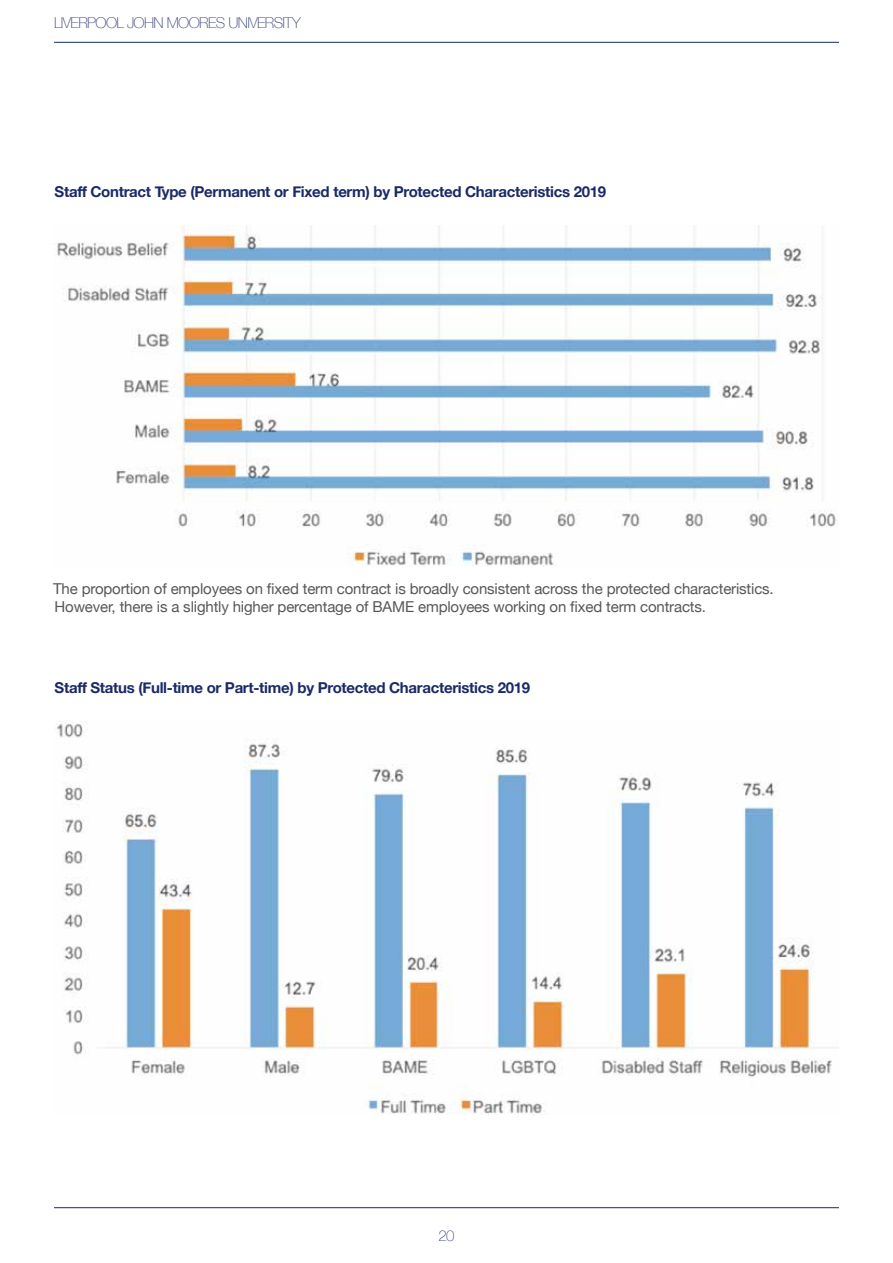
<style>
.page{position:relative;width:893px;height:1263px;background:#fff}
.page>*{position:absolute;margin:0;border:0;box-sizing:border-box;transform-origin:0 0}
.t1{font:15px/18px "Helvetica Neue";letter-spacing:-.01em;color:#575756}
.t2{font:700 15px "Helvetica Neue";letter-spacing:-.02em;color:#192a67}
.t3{font:100 15px "Helvetica Neue";letter-spacing:-.04em;color:#3e467e}
</style>
<div class="page">
<hr style="left:54px;top:42px;width:785px;height:1px;background:#192a67">
<hr style="left:54px;top:1207px;width:785px;height:1px;background:#192a67">
<img style="left:54px;top:225px;width:784px;height:342px">
<img style="left:57px;top:721px;width:782px;height:393px">
<p class="t3" style="left:54px;top:12px;width:248px">LIVERPOOL JOHN MOORES UNIVERSITY</p>
<p class="t2" style="left:55px;top:180px;width:553px">Staff Contract Type (Permanent or Fixed term) by Protected Characteristics 2019</p>
<p class="t1" style="left:53px;top:580px;width:722px">The proportion of employees on fixed term contract is broadly consistent across the protected characteristics.<br>However, there is a slightly higher percentage of BAME employees working on fixed term contracts.</p>
<p class="t2" style="left:55px;top:676px;width:477px">Staff Status (Full-time or Part-time) by Protected Characteristics 2019</p>
<p class="t3" style="left:438px;top:1224px;width:18px">20</p>
</div>
